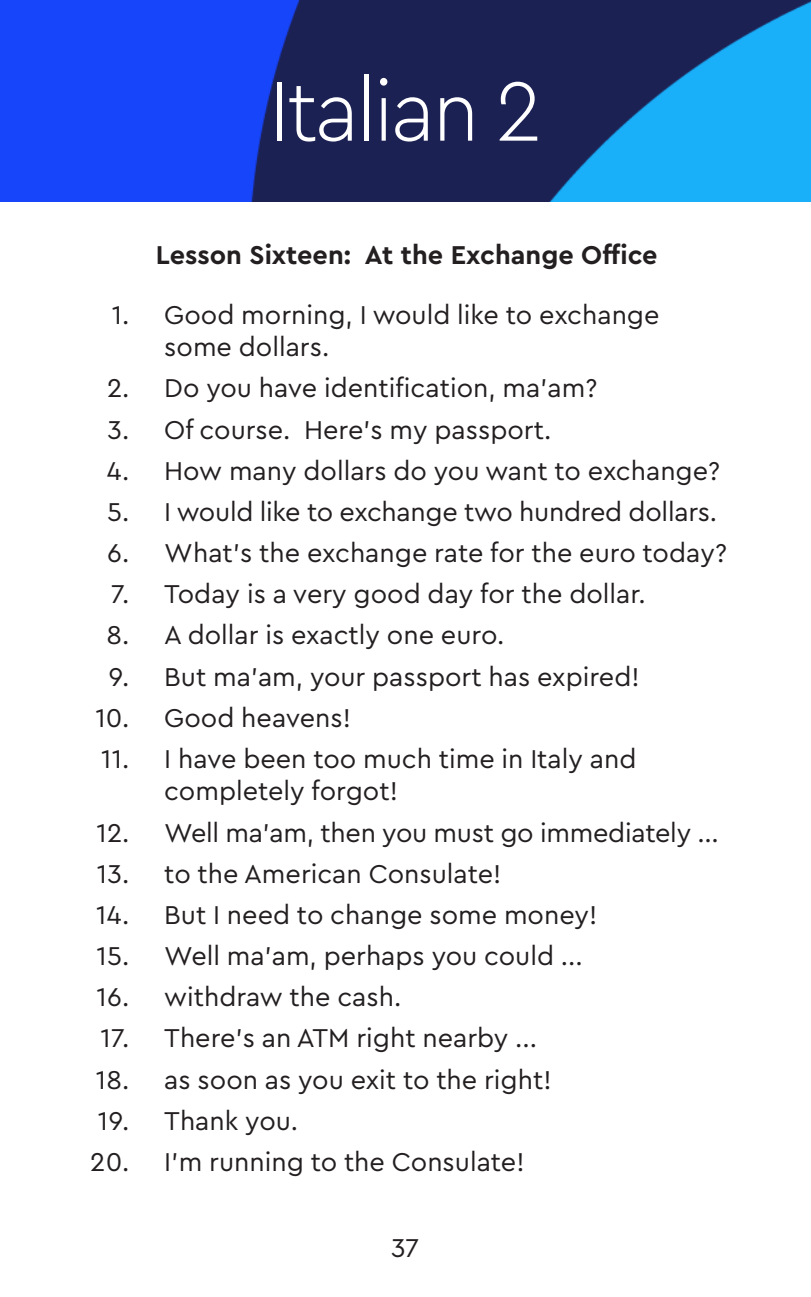
<style>
.page{position:relative;width:811px;height:1297px;background:#fff}
.page>*{position:absolute;margin:0;border:0;box-sizing:border-box;transform-origin:0 0}
.t1{font:300 87.98px "Cera PRO";letter-spacing:-.03em;color:#fff;scale:.96 1}
.t2{font:27px/32.6px "Cera PRO";color:#231f20}
.t3{font:700 27px "Cera PRO";color:#231f20}
</style>
<div class="page">
<img style="left:0;top:0;width:811px;height:201px">
<h1 class="t1" style="left:269px;top:53px;width:285px">Italian 2</h1>
<p class="t2" style="left:112px;top:297px;width:19px">1.</p>
<p class="t2" style="left:107px;top:371px;width:24px">2.</p>
<p class="t2" style="left:108px;top:412px;width:23px">3.</p>
<p class="t2" style="left:107px;top:453px;width:24px">4.</p>
<p class="t2" style="left:107px;top:494px;width:24px">5.</p>
<p class="t2" style="left:107px;top:535px;width:24px">6.</p>
<p class="t2" style="left:111px;top:576px;width:20px">7.</p>
<p class="t2" style="left:106px;top:617px;width:24px">8.</p>
<p class="t2" style="left:109px;top:658px;width:22px">9.</p>
<p class="t2" style="left:96px;top:700px;width:35px">10.</p>
<p class="t2" style="left:101px;top:741px;width:30px">11.</p>
<p class="t2" style="left:96px;top:814px;width:35px">12.</p>
<p class="t2" style="left:97px;top:856px;width:34px">13.</p>
<p class="t2" style="left:96px;top:897px;width:35px">14.</p>
<p class="t2" style="left:96px;top:938px;width:34px">15.</p>
<p class="t2" style="left:97px;top:979px;width:34px">16.</p>
<p class="t2" style="left:101px;top:1020px;width:30px">17.</p>
<p class="t2" style="left:96px;top:1061px;width:35px">18.</p>
<p class="t2" style="left:98px;top:1102px;width:33px">19.</p>
<p class="t2" style="left:90px;top:1143px;width:41px">20.</p>
<p class="t3" style="left:156px;top:236px;width:503px">Lesson Sixteen: At the Exchange Office</p>
<p class="t2" style="left:164px;top:297px;width:497px">Good morning, I would like to exchange some dollars.</p>
<p class="t2" style="left:164px;top:371px;width:434px">Do you have identification, ma’am?</p>
<p class="t2" style="left:164px;top:412px;width:388px">Of course. Here’s my passport.</p>
<p class="t2" style="left:164px;top:453px;width:557px">How many dollars do you want to exchange?</p>
<p class="t2" style="left:164px;top:494px;width:554px">I would like to exchange two hundred dollars.</p>
<p class="t2" style="left:164px;top:535px;width:564px">What’s the exchange rate for the euro today?</p>
<p class="t2" style="left:164px;top:576px;width:483px">Today is a very good day for the dollar.</p>
<p class="t2" style="left:164px;top:617px;width:342px">A dollar is exactly one euro.</p>
<p class="t2" style="left:164px;top:658px;width:477px">But ma’am, your passport has expired!</p>
<p class="t2" style="left:164px;top:700px;width:188px">Good heavens!</p>
<p class="t2" style="left:164px;top:741px;width:473px">I have been too much time in Italy and completely forgot!</p>
<p class="t2" style="left:164px;top:814px;width:556px">Well ma’am, then you must go immediately ...</p>
<p class="t2" style="left:164px;top:856px;width:339px">to the American Consulate!</p>
<p class="t2" style="left:164px;top:897px;width:434px">But I need to change some money!</p>
<p class="t2" style="left:164px;top:938px;width:420px">Well ma’am, perhaps you could ...</p>
<p class="t2" style="left:164px;top:979px;width:239px">withdraw the cash.</p>
<p class="t2" style="left:164px;top:1020px;width:374px">There’s an ATM right nearby ...</p>
<p class="t2" style="left:164px;top:1061px;width:389px">as soon as you exit to the right!</p>
<p class="t2" style="left:164px;top:1102px;width:135px">Thank you.</p>
<p class="t2" style="left:164px;top:1143px;width:362px">I'm running to the Consulate!</p>
<p class="t2" style="left:391px;top:1230px;width:29px">37</p>
</div>
